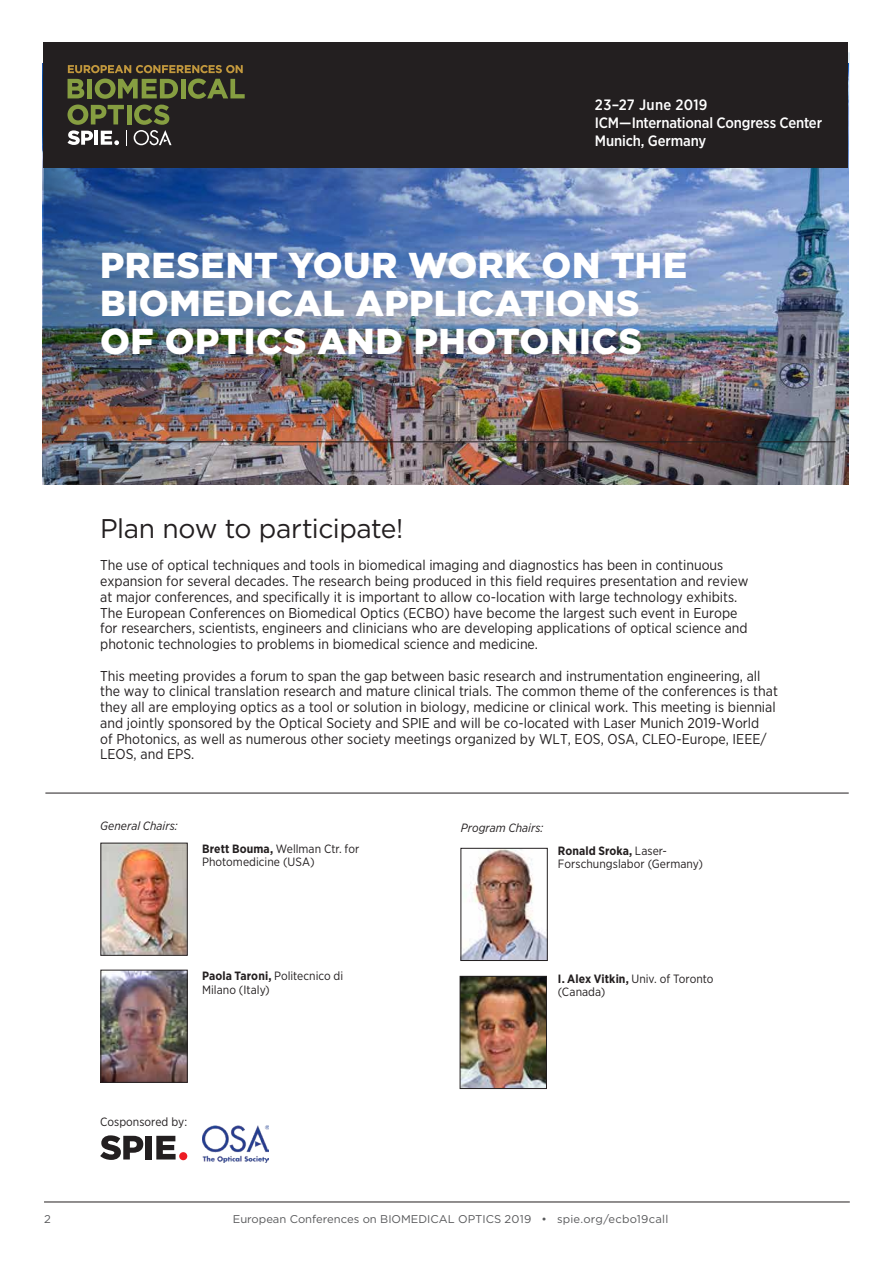
<style>
.page{position:relative;width:893px;height:1263px;background:#fff}
.page>*{position:absolute;margin:0;border:0;box-sizing:border-box;transform-origin:0 0}
.t1{font:900 36px/37.5px "Gotham";letter-spacing:.015em;color:#fff}
.t2{font:27px "Gotham";letter-spacing:-.02em;color:#231f20}
.t3{font:500 15px/18px "Gotham Narrow";letter-spacing:-.01em;color:#fff}
.t4{font:14.25px/15.8px "Gotham Narrow";color:#231f20}
.t5{font:12px/13.2px "Gotham Narrow";color:#231f20}
.t6{font:italic 12px "Gotham Narrow";letter-spacing:.005em;color:#231f20}
.t7{font:11.25px "Gotham";color:#58595b}
.s1{font-weight:700}
</style>
<div class="page">
<hr style="left:44px;top:1202px;width:806px;height:1px;background:#231f20">
<svg style="left:156px;top:1136px;width:20px;height:23px"></svg>
<div style="left:179px;top:1152px;width:8px;height:8px;background:#ed1c24;border-radius:50%"></div>
<svg style="left:100px;top:1135px;width:43px;height:25px"></svg>
<div style="left:146px;top:1136px;width:6px;height:23px;background:#231f20"></div>
<img style="left:203px;top:1125px;width:66px;height:37px">
<img style="left:42px;top:52px;width:808px;height:433px">
<img style="left:103px;top:845px;width:82px;height:108px">
<img style="left:463px;top:850px;width:82px;height:109px">
<div style="left:461px;top:848px;width:86px;height:113px;border:1px solid #231f20"></div>
<img style="left:103px;top:972px;width:82px;height:108px">
<div style="left:101px;top:970px;width:86px;height:112px;border:1px solid #231f20"></div>
<img style="left:462px;top:978px;width:83px;height:109px">
<div style="left:460px;top:976px;width:87px;height:113px;border:1px solid #231f20"></div>
<div style="left:43px;top:42px;width:805px;height:126px;background:#231f20"></div>
<hr style="left:45px;top:793px;width:804px;height:1px;background:#231f20">
<svg style="left:68px;top:65px;width:175px;height:8px"></svg>
<svg style="left:68px;top:79px;width:16px;height:19px"></svg>
<div style="left:87px;top:79px;width:5px;height:19px;background:#869e41"></div>
<svg style="left:95px;top:79px;width:83px;height:20px"></svg>
<hr style="left:181px;top:79px;width:4px;height:19px;background:#869e41">
<svg style="left:188px;top:79px;width:57px;height:20px"></svg>
<hr style="left:127px;top:105px;width:4px;height:19px;background:#869e41">
<svg style="left:134px;top:105px;width:38px;height:40px"></svg>
<svg style="left:68px;top:105px;width:59px;height:40px"></svg>
<p class="t3" style="left:595px;top:95px;width:229px">23–27 June 2019<br>ICM—International Congress Center<br>Munich, Germany</p>
<h1 class="t1" style="left:100px;top:247px;width:588px">PRESENT YOUR WORK ON THE<br>BIOMEDICAL APPLICATIONS<br>OF OPTICS AND PHOTONICS</h1>
<h2 class="t2" style="left:100px;top:511px;width:305px">Plan now to participate!</h2>
<p class="t4" style="left:100px;top:557px;width:650px">The use of optical techniques and tools in biomedical imaging and diagnostics has been in continuous expansion for several decades. The research being produced in this field requires presentation and review at major conferences, and specifically it is important to allow co-location with large technology exhibits.<br>The European Conferences on Biomedical Optics (ECBO) have become the largest such event in Europe for researchers, scientists, engineers and clinicians who are developing applications of optical science and photonic technologies to problems in biomedical science and medicine.</p>
<p class="t4" style="left:100px;top:667px;width:679px">This meeting provides a forum to span the gap between basic research and instrumentation engineering, all the way to clinical translation research and mature clinical trials. The common theme of the conferences is that they all are employing optics as a tool or solution in biology, medicine or clinical work. This meeting is biennial and jointly sponsored by the Optical Society and SPIE and will be co-located with Laser Munich 2019-World<br>of Photonics, as well as numerous other society meetings organized by WLT, EOS, OSA, CLEO-Europe, IEEE/ LEOS, and EPS.</p>
<p class="t6" style="left:100px;top:818px;width:79px">General Chairs:</p>
<p class="t5" style="left:202px;top:842px;width:159px"><span class="s1">Brett Bouma,</span> Wellman Ctr. for<br>Photomedicine (USA)</p>
<p class="t5" style="left:202px;top:969px;width:143px"><span class="s1">Paola Taroni,</span> Politecnico di<br>Milano (Italy)</p>
<p class="t5" style="left:100px;top:1115px;width:89px">Cosponsored by:</p>
<p class="t6" style="left:461px;top:820px;width:84px">Program Chairs:</p>
<p class="t5" style="left:558px;top:844px;width:147px"><span class="s1">Ronald Sroka,</span> Laser-<br>Forschungslabor (Germany)</p>
<p class="t5" style="left:558px;top:972px;width:157px"><span class="s1">I. Alex Vitkin,</span> Univ. of Toronto (Canada)</p>
<p class="t7" style="left:44px;top:1211px;width:8px">2</p>
<p class="t7" style="left:233px;top:1211px;width:437px">European Conferences on BIOMEDICAL OPTICS 2019 • spie.org/ecbo19call</p>
</div>
